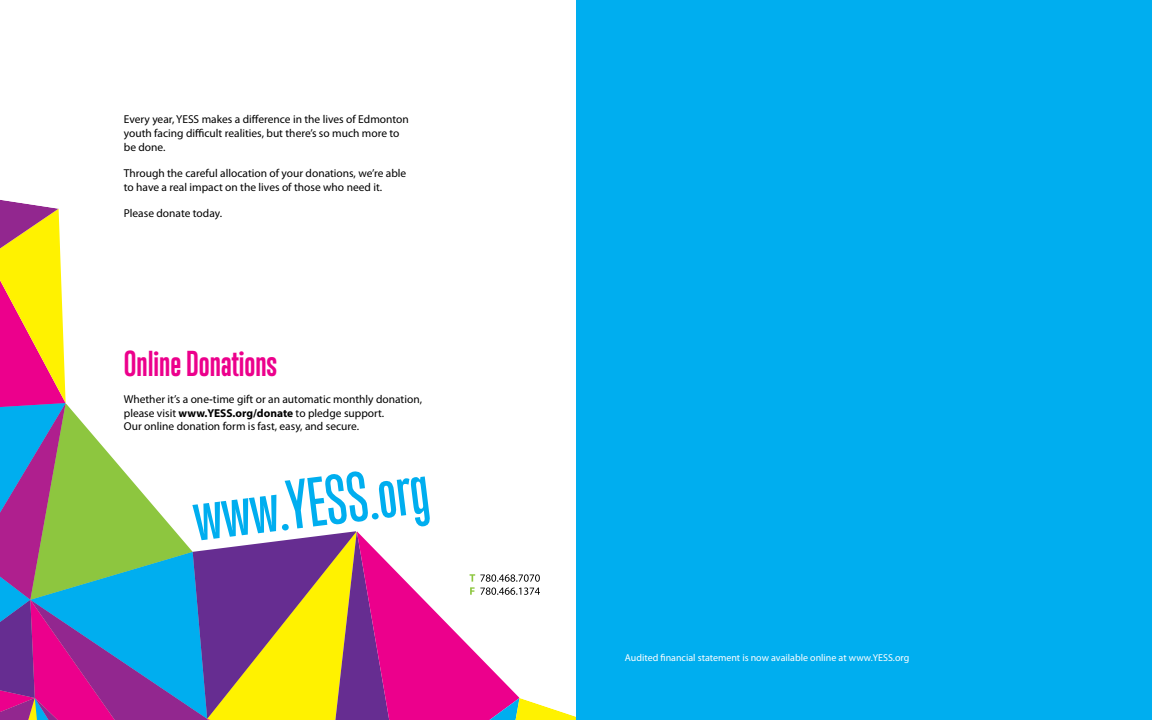
<style>
.page{position:relative;width:1152px;height:720px;background:#fff}
.page>*{position:absolute;margin:0;border:0;box-sizing:border-box;transform-origin:0 0}
.t1{font:500 63.7px "Trump Gothic West";color:#00aeef}
.t2{font:700 32.9px "Trump Gothic West";color:#ec008c}
.t3{font:11.4px/13.7px "Myriad Pro";color:#000}
.t4{font:10px "Myriad Pro";color:#fff}
.s1{font-family:"Trade Gothic LT Std Bd Cn 20"}
.s2{font-weight:700}
</style>
<div class="page">
<svg style="left:0;top:200px;width:576px;height:520px"></svg>
<div style="left:576px;top:0;width:576px;height:720px;background:#00aeef"></div>
<p class="t3" style="left:124px;top:113px;width:286px">Every year, YESS makes a difference in the lives of Edmonton youth facing difficult realities, but there’s so much more to be done.</p>
<p class="t3" style="left:124px;top:167px;width:284px">Through the careful allocation of your donations, we’re able to have a real impact on the lives of those who need it.</p>
<p class="t3" style="left:124px;top:207px;width:100px">Please donate today.</p>
<h2 class="t2" style="left:124px;top:344px;width:155px">Online Donations</h2>
<p class="t3" style="left:124px;top:392px;width:300px">Whether it’s a one<span class="s1">-</span>time gift or an automatic monthly donation, please visit <span class="s2">www.YESS.org/donate</span> to pledge support.<br>Our online donation form is fast, easy, and secure.</p>
<h1 class="t1" style="left:189px;top:480px;width:238px;rotate:-7deg">www.YESS.org</h1>
<p class="t4" style="left:625px;top:652px;width:286px">Audited financial statement is now available online at www.YESS.org</p>
</div>
